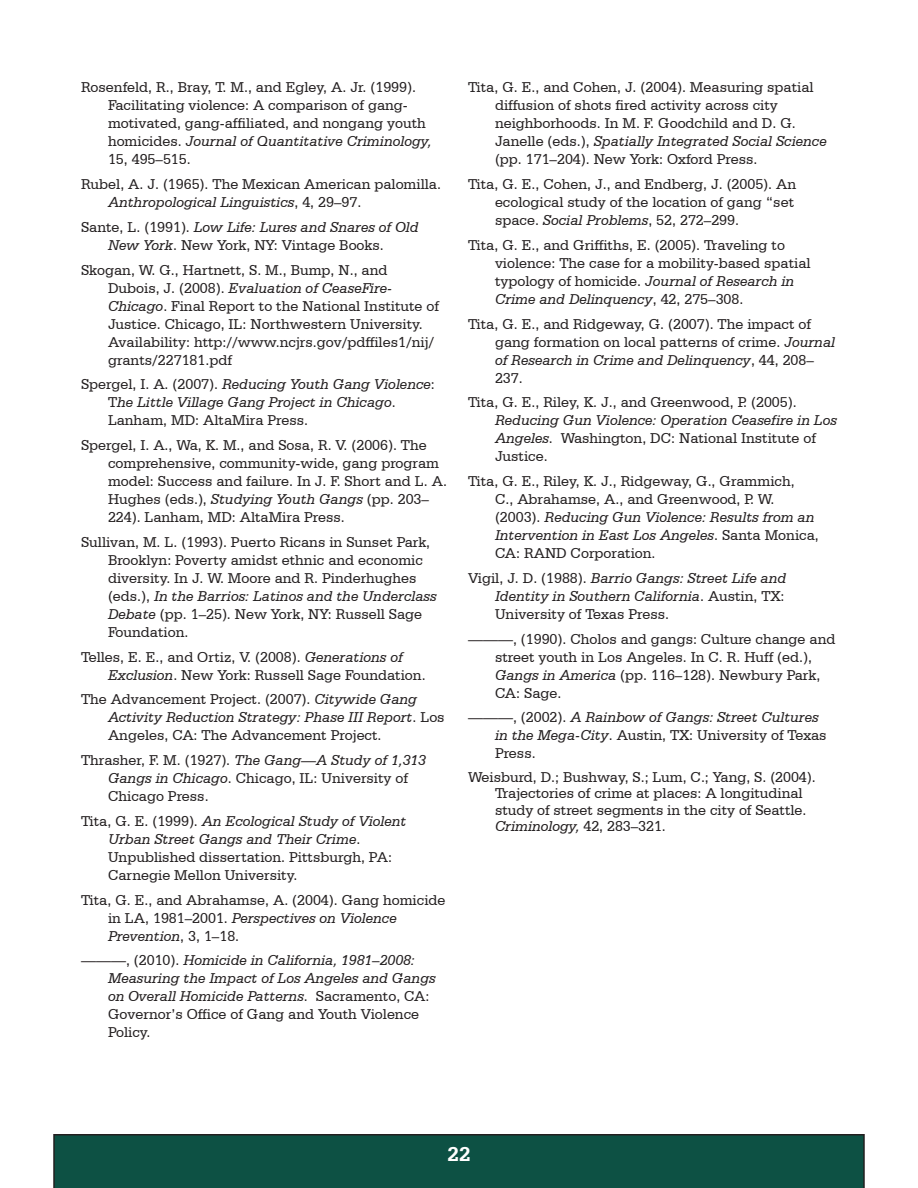
<style>
.page{position:relative;width:918px;height:1188px;background:#fff}
.page>*{position:absolute;margin:0;border:0;box-sizing:border-box;transform-origin:0 0}
.t1{font:700 21px "Serifa BT";color:#fff}
.references{font:15px/18px "Serifa BT";color:#231f20}
.references-2{font:italic 15px/18px "Serifa BT";color:#231f20}
.s1{font-style:italic}
.s2{font-style:normal}
</style>
<div class="page">
<div style="left:53px;top:1134px;width:812px;height:54px;background:#0d5144"></div>
<p class="references" style="left:108px;top:78px;width:325px;text-indent:-27px">Rosenfeld, R., Bray, T. M., and Egley, A. Jr. (1999).<br>Facilitating violence: A comparison of gang&shy;motivated, gang-affiliated, and nongang youth homicides. <span class="s1">Journal of Quantitative Criminology, </span>15, 495–515.</p>
<p class="references" style="left:108px;top:175px;width:335px;text-indent:-27px">Rubel, A. J. (1965). The Mexican American palomilla.<br><span class="s1">Anthropological Linguistics</span>, 4, 29–97.</p>
<p class="references" style="left:81px;top:218px;width:339px;text-align:center">Sante, L. (1991). <span class="s1">Low Life: Lures and Snares of Old<br>New York</span>. New York, NY: Vintage Books.</p>
<p class="references" style="left:108px;top:260px;width:333px;text-indent:-27px">Skogan, W. G., Hartnett, S. M., Bump, N., and Dubois, J. (2008). <span class="s1">Evaluation of CeaseFire-Chicago</span>. Final Report to the National Institute of Justice. Chicago, IL: Northwestern University.<br>Availability: http://www.ncjrs.gov/pdffiles1/nij/ grants/227181.pdf</p>
<p class="references-2" style="left:108px;top:375px;width:328px;text-indent:-27px"><span class="s2">Spergel, I. A. (2007).</span> Reducing Youth Gang Violence<span class="s2">:<br>T</span>he Little Village Gang Project in Chicago<span class="s2">.<br>Lanham, MD: AltaMira Press.</span></p>
<p class="references" style="left:108px;top:436px;width:340px;text-indent:-27px">Spergel, I. A., Wa, K. M., and Sosa, R. V. (2006). The comprehensive, community-wide, gang program model: Success and failure. In J. F. Short and L. A.<br>Hughes (eds.), <span class="s1">Studying Youth Gangs</span> (pp. 203– 224). Lanham, MD: AltaMira Press.</p>
<p class="references" style="left:108px;top:533px;width:330px;text-indent:-27px">Sullivan, M. L. (1993). Puerto Ricans in Sunset Park, Brooklyn: Poverty amidst ethnic and economic diversity. In J. W. Moore and R. Pinderhughes (eds.), <span class="s1">In the Barrios: Latinos and the Underclass Debate</span> (pp. 1–25). New York, NY: Russell Sage Foundation.</p>
<p class="references" style="left:108px;top:647px;width:319px;text-indent:-27px">Telles, E. E., and Ortiz, V. (2008). <span class="s1">Generations of<br>Exclusion</span>. New York: Russell Sage Foundation.</p>
<p class="references" style="left:108px;top:690px;width:338px;text-indent:-27px">The Advancement Project. (2007). <span class="s1">Citywide Gang<br>Activity Reduction Strategy: Phase III Report</span>. Los<br>Angeles, CA: The Advancement Project.</p>
<p class="references" style="left:108px;top:751px;width:320px;text-indent:-27px">Thrasher, F. M. (1927). <span class="s1">The Gang—A Study of 1,313<br>Gangs in Chicago</span>. Chicago, IL: University of<br>Chicago Press.</p>
<p class="references" style="left:108px;top:812px;width:300px;text-indent:-27px">Tita, G. E. (1999). <span class="s1">An Ecological Study of Violent Urban Street Gangs and Their Crime</span>.<br>Unpublished dissertation. Pittsburgh, PA:<br>Carnegie Mellon University.</p>
<p class="references" style="left:108px;top:890px;width:339px;text-indent:-27px">Tita, G. E., and Abrahamse, A. (2004). Gang homicide in LA, 1981–2001. <span class="s1">Perspectives on Violence<br>Prevention</span>, 3, 1–18.</p>
<p class="references-2" style="left:108px;top:951px;width:329px;text-indent:-27px"><span class="s2">———, (2010).</span> Homicide in California, 1981–2008:<br>Measuring the Impact of Los Angeles and Gangs on Overall Homicide Patterns<span class="s2">. Sacramento, CA:<br>Governor’s Office of Gang and Youth Violence Policy.</span></p>
<p class="references" style="left:495px;top:78px;width:333px;text-indent:-27px">Tita, G. E., and Cohen, J. (2004). Measuring spatial diffusion of shots fired activity across city neighborhoods. In M. F. Goodchild and D. G.<br>Janelle (eds.), <span class="s1">Spatially Integrated Social Science </span>(pp. 171–204). New York: Oxford Press.</p>
<p class="references" style="left:495px;top:175px;width:303px;text-indent:-27px">Tita, G. E., Cohen, J., and Endberg, J. (2005). An ecological study of the location of gang “set space. <span class="s1">Social Problems</span>, 52, 272–299.</p>
<p class="references" style="left:495px;top:236px;width:317px;text-indent:-27px">Tita, G. E., and Griffiths, E. (2005). Traveling to violence: The case for a mobility-based spatial typology of homicide. <span class="s1">Journal of Research in Crime and Delinquency</span>, 42, 275–308.</p>
<p class="references" style="left:495px;top:314px;width:342px;text-indent:-27px">Tita, G. E., and Ridgeway, G. (2007). The impact of gang formation on local patterns of crime. <span class="s1">Journal of Research in Crime and Delinquency</span>, 44, 208– 237.</p>
<p class="references" style="left:495px;top:393px;width:343px;text-indent:-27px">Tita, G. E., Riley, K. J., and Greenwood, P. (2005).<br><span class="s1">Reducing Gun Violence: Operation Ceasefire in Los Angeles</span>. Washington, DC: National Institute of Justice.</p>
<p class="references" style="left:495px;top:472px;width:325px;text-indent:-27px">Tita, G. E., Riley, K. J., Ridgeway, G., Grammich,<br>C., Abrahamse, A., and Greenwood, P. W. (2003). <span class="s1">Reducing Gun Violence: Results from an Intervention in East Los Angeles</span>. Santa Monica, CA: RAND Corporation.</p>
<p class="references-2" style="left:495px;top:569px;width:293px;text-indent:-27px"><span class="s2">Vigil, J. D. (1988).</span> Barrio Gangs: Street Life and<br>Identity in Southern California<span class="s2">. Austin, TX:<br>University of Texas Press.</span></p>
<p class="references" style="left:495px;top:629px;width:342px;text-indent:-27px">———, (1990). Cholos and gangs: Culture change and street youth in Los Angeles. In C. R. Huff (ed.), <span class="s1">Gangs in America</span> (pp. 116–128). Newbury Park, CA: Sage.</p>
<p class="references" style="left:495px;top:708px;width:333px;text-indent:-27px">———, (2002). <span class="s1">A Rainbow of Gangs: Street Cultures in the Mega-City</span>. Austin, TX: University of Texas<br>Press.</p>
<p class="references" style="left:495px;top:768px;width:322px;line-height:16.5px;text-indent:-27px">Weisburd, D.; Bushway, S.; Lum, C.; Yang, S. (2004).<br>Trajectories of crime at places: A longitudinal study of street segments in the city of Seattle.<br><span class="s1">Criminology,</span> 42, 283–321.</p>
<h1 class="t1" style="left:448px;top:1141px;width:24px">22</h1>
</div>
